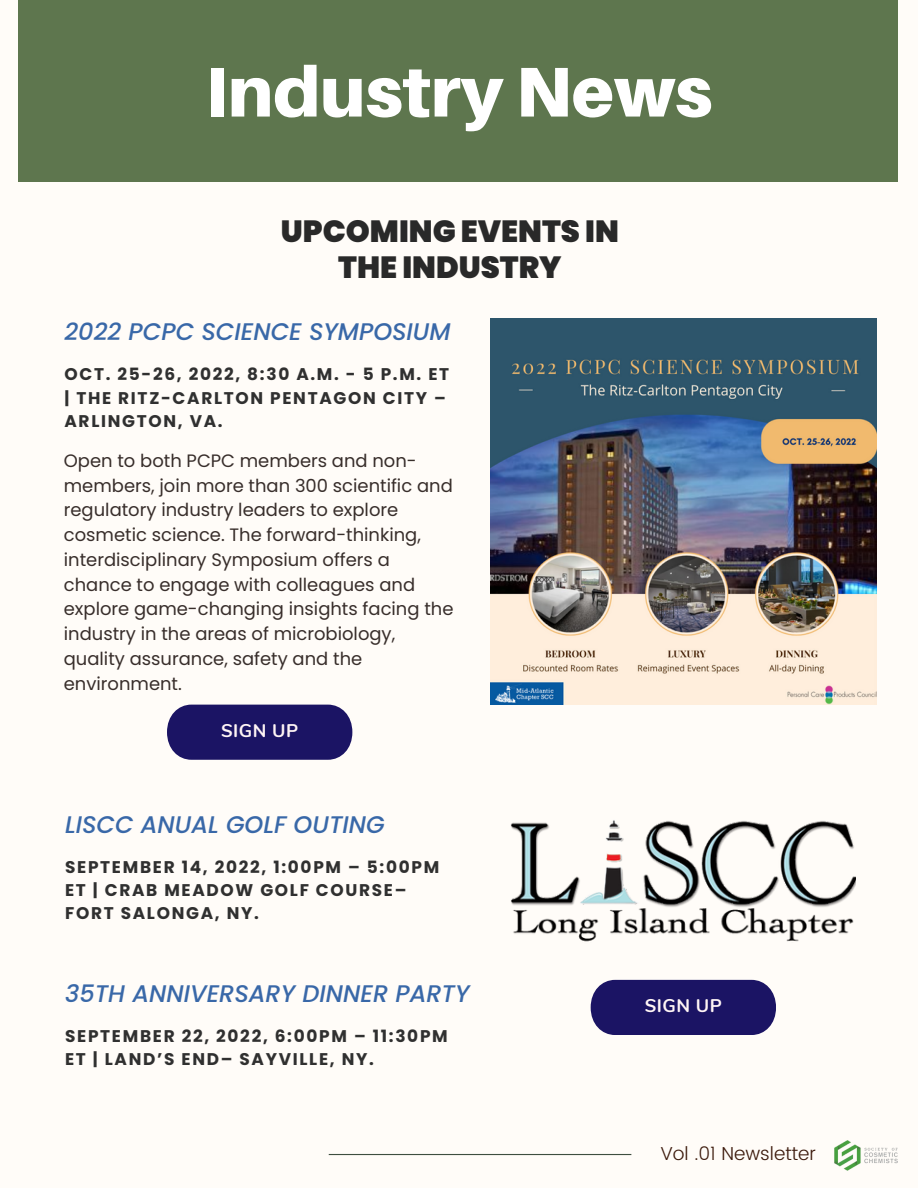
<style>
.page{position:relative;width:918px;height:1188px;background:#fffcf8}
.page>*{position:absolute;margin:0;border:0;box-sizing:border-box;transform-origin:0 0}
.t1{font:900 70.5px "Aileron";color:#fff}
.t2{font:900 30.6px/36px "Poppins";color:#292929;text-align:center}
.t3{font:italic 500 24px "Poppins";color:#3968a8}
.t4{font:300 18.75px "Poppins";color:#3c1a0c}
.t5{font:700 18.3px "Nunito";letter-spacing:.025em;color:#fff5f5}
.t6{font:18px/24.8px "Poppins";color:#382e2b}
.t7{font:700 16.95px/23.2px "Poppins";letter-spacing:.1em;color:#303030}
</style>
<div class="page">
<div style="left:18px;top:0;width:880px;height:181px;background:#5e764e"></div>
<hr style="left:329px;top:1154px;width:302px;height:1px;background:#3e4e40">
<img style="left:835px;top:1140px;width:63px;height:31px">
<img style="left:490px;top:319px;width:386px;height:385px">
<img style="left:510px;top:820px;width:346px;height:122px">
<svg style="left:167px;top:705px;width:185px;height:55px;background:#27206c"></svg>
<div style="left:591px;top:980px;width:185px;height:55px;background:#1b1464"></div>
<p class="t1" style="left:206px;top:48px;width:508px">Industry News</p>
<p class="t2" style="left:281px;top:213px;width:339px">UPCOMING EVENTS IN<br>THE INDUSTRY</p>
<p class="t3" style="left:64px;top:315px;width:388px">2022 PCPC SCIENCE SYMPOSIUM</p>
<p class="t7" style="left:64px;top:363px;width:386px">OCT. 25-26, 2022, 8:30 A.M. - 5 P.M. ET | THE RITZ-CARLTON PENTAGON CITY –<br>ARLINGTON, VA.</p>
<p class="t6" style="left:64px;top:448px;width:391px">Open to both PCPC members and non&shy;members, join more than 300 scientific and regulatory industry leaders to explore cosmetic science. The forward-thinking, interdisciplinary Symposium offers a chance to engage with colleagues and explore game-changing insights facing the industry in the areas of microbiology, quality assurance, safety and the environment.</p>
<p class="t5" style="left:221px;top:718px;width:79px">SIGN UP</p>
<p class="t3" style="left:65px;top:808px;width:321px">LISCC ANUAL GOLF OUTING</p>
<p class="t7" style="left:65px;top:855px;width:376px">SEPTEMBER 14, 2022, 1:00PM – 5:00PM<br>ET | CRAB MEADOW GOLF COURSE–<br>FORT SALONGA, NY.</p>
<p class="t3" style="left:65px;top:977px;width:406px">35TH ANNIVERSARY DINNER PARTY</p>
<p class="t7" style="left:65px;top:1024px;width:384px">SEPTEMBER 22, 2022, 6:00PM – 11:30PM<br>ET | LAND’S END– SAYVILLE, NY.</p>
<p class="t5" style="left:645px;top:994px;width:79px">SIGN UP</p>
<p class="t4" style="left:660px;top:1142px;width:157px">Vol .01 Newsletter</p>
</div>
